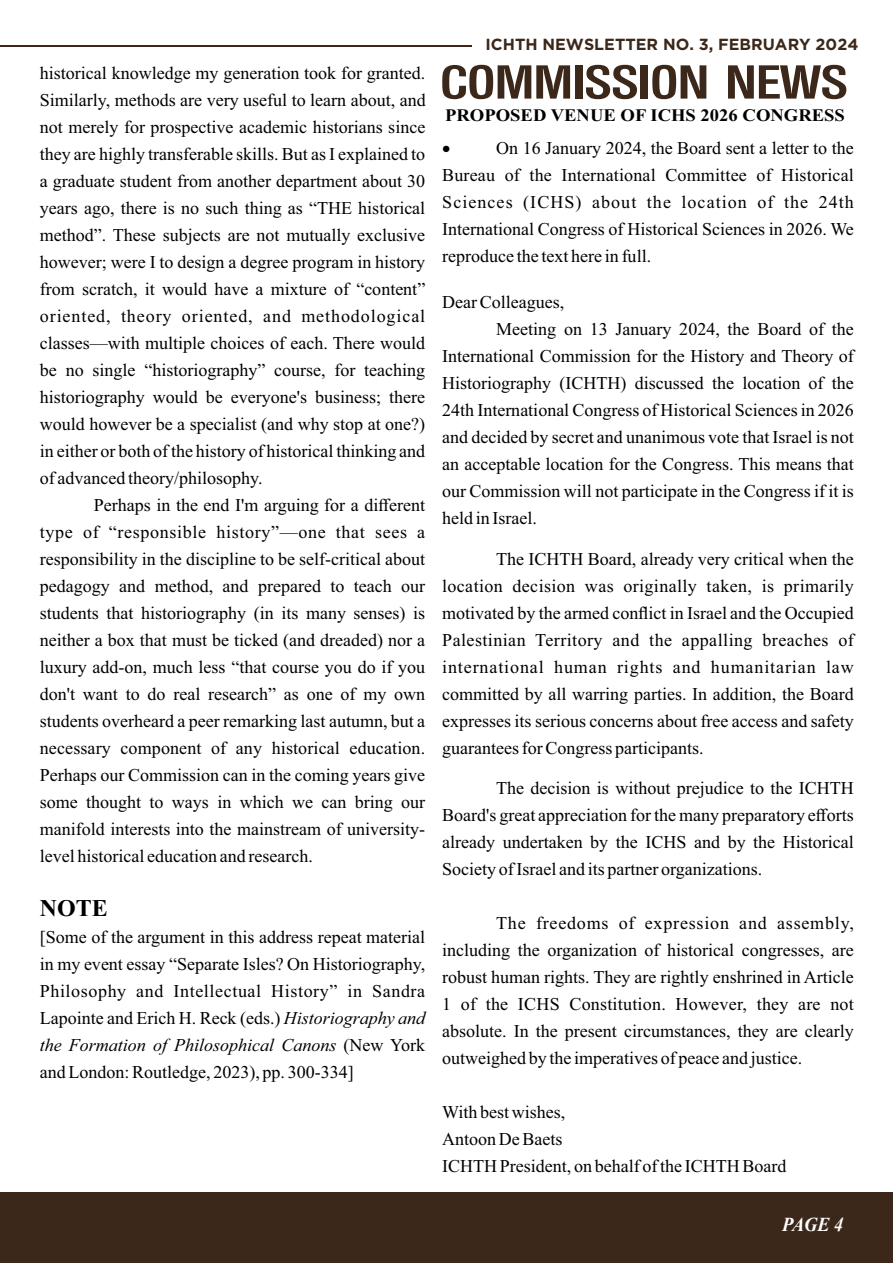
<style>
.page{position:relative;width:893px;height:1263px;background:#fff}
.page>*{position:absolute;margin:0;border:0;box-sizing:border-box;transform-origin:0 0}
.t1{font:600 condensed 46.05px "Olympia";letter-spacing:-.005em;color:#3c281a;scale:1.24 1}
.t2{font:700 24px "Times New Roman";color:#000}
.t3{font:italic 700 19.8px "Times New Roman";color:#fff;scale:.92 1}
.t4{font:18px/27px "Times New Roman";color:#000;text-align:justify}
.t5{font:18px "Symbol";color:#000}
.t6{font:700 17.55px "Times New Roman";color:#000;scale:1.06 1}
.t7{font:700 16.05px "Gotham";color:#3c281a}
.s1{font-style:italic}
</style>
<div class="page">
<div style="left:0;top:1192px;width:893px;height:70px;background:#3c281a"></div>
<hr style="left:0;top:45px;width:471px;height:1px;background:#3c281a">
<p class="t4" style="left:40px;top:61px;width:387px">historical knowledge my generation took for granted.<br>Similarly, methods are very useful to learn about, and not merely for prospective academic historians since they are highly transferable skills. But as I explained to a graduate student from another department about 30 years ago, there is no such thing as “THE historical method”. These subjects are not mutually exclusive however; were I to design a degree program in history from scratch, it would have a mixture of “content” oriented, theory oriented, and methodological classes—with multiple choices of each. There would be no single “historiography” course, for teaching historiography would be everyone's business; there would however be a specialist (and why stop at one?) in either or both of the history of historical thinking and of advanced theory/philosophy.</p>
<p class="t4" style="left:40px;top:493px;width:387px;text-indent:54px">Perhaps in the end I'm arguing for a different type of “responsible history”—one that sees a responsibility in the discipline to be self-critical about pedagogy and method, and prepared to teach our students that historiography (in its many senses) is neither a box that must be ticked (and dreaded) nor a luxury add-on, much less “that course you do if you don't want to do real research” as one of my own students overheard a peer remarking last autumn, but a necessary component of any historical education.<br>Perhaps our Commission can in the coming years give some thought to ways in which we can bring our manifold interests into the mainstream of university&shy;level historical education and research.</p>
<h2 class="t2" style="left:40px;top:899px;width:70px">NOTE</h2>
<p class="t4" style="left:40px;top:925px;width:387px">[Some of the argument in this address repeat material in my event essay “Separate Isles? On Historiography, Philosophy and Intellectual History” in Sandra Lapointe and Erich H. Reck (eds.) <span class="s1">Historiography and the Formation of Philosophical Canons</span> (New York and London: Routledge, 2023), pp. 300-334]</p>
<p class="t7" style="left:486px;top:38px;width:374px">ICHTH NEWSLETTER NO. 3, FEBRUARY 2024</p>
<h1 class="t1" style="left:440px;top:56px;width:330px">COMMISSION NEWS</h1>
<p class="t6" style="left:445px;top:109px;width:379px">PROPOSED VENUE OF ICHS 2026 CONGRESS</p>
<p class="t4" style="left:442px;top:136px;width:413px;text-indent:54px">On 16 January 2024, the Board sent a letter to the Bureau of the International Committee of Historical Sciences (ICHS) about the location of the 24th International Congress of Historical Sciences in 2026. We reproduce the text here in full.</p>
<p class="t4" style="left:442px;top:290px;width:124px">Dear Colleagues,</p>
<p class="t4" style="left:496px;top:317px;width:359px">Meeting on 13 January 2024, the Board of the</p>
<p class="t4" style="left:442px;top:344px;width:413px">International Commission for the History and Theory of</p>
<p class="t4" style="left:442px;top:371px;width:413px">Historiography (ICHTH) discussed the location of the</p>
<p class="t4" style="left:442px;top:398px;width:413px">24th International Congress of Historical Sciences in 2026</p>
<p class="t4" style="left:442px;top:425px;width:413px">and decided by secret and unanimous vote that Israel is not</p>
<p class="t4" style="left:442px;top:452px;width:413px">an acceptable location for the Congress. This means that</p>
<p class="t4" style="left:442px;top:479px;width:413px">our Commission will not participate in the Congress if it is</p>
<p class="t4" style="left:442px;top:506px;width:96px">held in Israel.</p>
<p class="t4" style="left:442px;top:547px;width:413px;text-indent:54px">The ICHTH Board, already very critical when the location decision was originally taken, is primarily motivated by the armed conflict in Israel and the Occupied Palestinian Territory and the appalling breaches of international human rights and humanitarian law committed by all warring parties. In addition, the Board expresses its serious concerns about free access and safety guarantees for Congress participants.</p>
<p class="t4" style="left:442px;top:776px;width:413px;text-indent:54px">The decision is without prejudice to the ICHTH Board's great appreciation for the many preparatory efforts already undertaken by the ICHS and by the Historical Society of Israel and its partner organizations.</p>
<p class="t4" style="left:442px;top:911px;width:413px;text-indent:54px">The freedoms of expression and assembly, including the organization of historical congresses, are robust human rights. They are rightly enshrined in Article 1 of the ICHS Constitution. However, they are not absolute. In the present circumstances, they are clearly outweighed by the imperatives of peace and justice.</p>
<p class="t4" style="left:442px;top:1100px;width:346px;text-align:left">With best wishes,<br>Antoon De Baets<br>ICHTH President, on behalf of the ICHTH Board</p>
<p class="t5" style="left:442px;top:141px;width:10px">•</p>
<p class="t3" style="left:782px;top:1218px;width:68px">PAGE 4</p>
</div>
